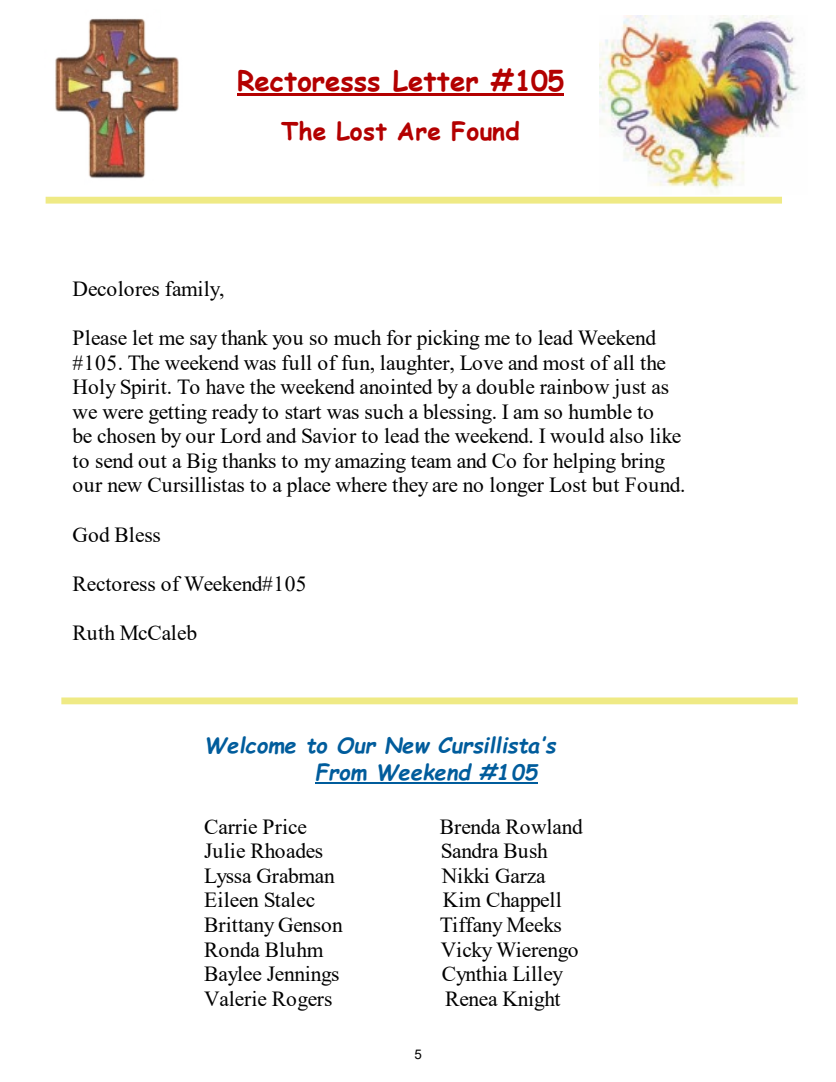
<style>
.page{position:relative;width:836px;height:1082px;background:#fff}
.page>*{position:absolute;margin:0;border:0;box-sizing:border-box;transform-origin:0 0}
.t1{font:700 27.6px "Comic Sans MS";letter-spacing:-.005em;color:#b30000}
.t2{font:700 24.6px "Comic Sans MS";letter-spacing:.015em;color:#b30000}
.t3{font:21.45px/24.6px "Times New Roman";letter-spacing:-.01em;color:#000}
.t4{font:italic 700 21.45px/27.6px "Comic Sans MS";letter-spacing:.005em;color:#005c9c}
.t5{font:13.35px "Arial";color:#000}
</style>
<div class="page">
<div style="left:61px;top:697px;width:736px;height:7px;background:#efea85"></div>
<hr style="left:315px;top:782px;width:222px;height:2px;background:#005c9c">
<hr style="left:237px;top:93px;width:326px;height:3px;background:#b30000">
<img style="left:599px;top:16px;width:201px;height:177px">
<img style="left:55px;top:18px;width:124px;height:160px">
<div style="left:46px;top:197px;width:735px;height:6px;background:#efea85"></div>
<p class="t1" style="left:237px;top:69px;width:329px">Rectoresss Letter #105</p>
<p class="t2" style="left:281px;top:121px;width:240px">The Lost Are Found</p>
<p class="t3" style="left:73px;top:278px;width:153px">Decolores family,</p>
<p class="t3" style="left:73px;top:327px;width:614px">Please let me say thank you so much for picking me to lead Weekend #105. The weekend was full of fun, laughter, Love and most of all the Holy Spirit. To have the weekend anointed by a double rainbow just as we were getting ready to start was such a blessing. I am so humble to<br>be chosen by our Lord and Savior to lead the weekend. I would also like to send out a Big thanks to my amazing team and Co for helping bring our new Cursillistas to a place where they are no longer Lost but Found.</p>
<p class="t3" style="left:73px;top:524px;width:90px">God Bless</p>
<p class="t3" style="left:73px;top:573px;width:235px">Rectoress of Weekend#105</p>
<p class="t3" style="left:73px;top:622px;width:126px">Ruth McCaleb</p>
<p class="t4" style="left:315px;top:733px;width:242px;text-indent:-111px">Welcome to Our New Cursillista’s<br>From Weekend #105</p>
<p class="t3" style="left:204px;top:816px;width:104px">Carrie Price</p>
<p class="t3" style="left:440px;top:816px;width:144px">Brenda Rowland</p>
<p class="t3" style="left:204px;top:840px;width:120px">Julie Rhoades</p>
<p class="t3" style="left:441px;top:840px;width:108px">Sandra Bush</p>
<p class="t3" style="left:204px;top:865px;width:132px">Lyssa Grabman</p>
<p class="t3" style="left:442px;top:865px;width:105px">Nikki Garza</p>
<p class="t3" style="left:204px;top:889px;width:112px">Eileen Stalec</p>
<p class="t3" style="left:443px;top:889px;width:120px">Kim Chappell</p>
<p class="t3" style="left:204px;top:914px;width:140px">Brittany Genson</p>
<p class="t3" style="left:440px;top:914px;width:123px">Tiffany Meeks</p>
<p class="t3" style="left:204px;top:938px;width:121px">Ronda Bluhm</p>
<p class="t3" style="left:441px;top:938px;width:139px">Vicky Wierengo</p>
<p class="t3" style="left:204px;top:963px;width:137px">Baylee Jennings</p>
<p class="t3" style="left:442px;top:963px;width:123px">Cynthia Lilley</p>
<p class="t3" style="left:204px;top:988px;width:130px">Valerie Rogers</p>
<p class="t3" style="left:445px;top:988px;width:117px">Renea Knight</p>
<p class="t5" style="left:414px;top:1049px;width:9px">5</p>
</div>
